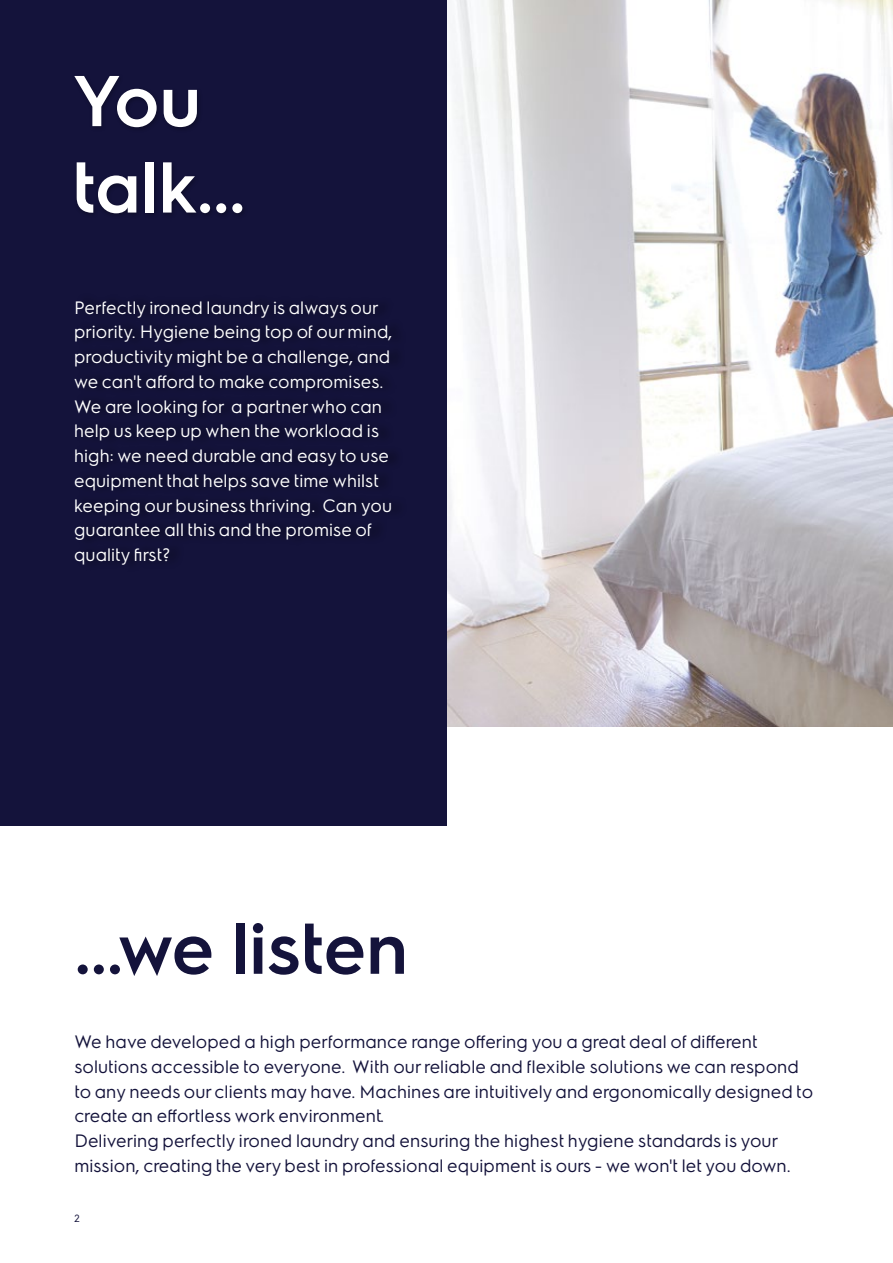
<style>
.page{position:relative;width:893px;height:1263px;background:#fff}
.page>*{position:absolute;margin:0;border:0;box-sizing:border-box;transform-origin:0 0}
.t1{font:600 72px "Electrolux Sans";color:#14133b}
.t2{font:600 72px/86.4px "Electrolux Sans";color:#fff}
.t3{font:18px/24.8px "Electrolux Sans";color:#14133b}
.t4{font:18px/24.8px "Electrolux Sans";color:#fff}
.t5{font:10.5px "Electrolux Sans";color:#14133b}
</style>
<div class="page">
<img style="left:446px;top:0;width:447px;height:726px">
<div style="left:0;top:0;width:446px;height:825px;background:#14133b"></div>
<div style="left:71px;top:73px;width:177px;height:146px;background:#000;opacity:.3"></div>
<div style="left:76px;top:292px;width:331px;height:281px;background:#121137"></div>
<h1 class="t2" style="left:72px;top:53px;width:175px">You talk...</h1>
<p class="t4" style="left:74px;top:294px;width:320px">Perfectly ironed laundry is always our priority. Hygiene being top of our mind, productivity might be a challenge, and we can't afford to make compromises.<br>We are looking for a partner who can help us keep up when the workload is high: we need durable and easy to use equipment that helps save time whilst keeping our business thriving. Can you guarantee all this and the promise of quality first?</p>
<h1 class="t1" style="left:75px;top:898px;width:335px">...we listen</h1>
<p class="t3" style="left:75px;top:1028px;width:740px">We have developed a high performance range offering you a great deal of different solutions accessible to everyone. With our reliable and flexible solutions we can respond to any needs our clients may have. Machines are intuitively and ergonomically designed to create an effortless work environment.<br>Delivering perfectly ironed laundry and ensuring the highest hygiene standards is your mission, creating the very best in professional equipment is ours - we won't let you down.</p>
<p class="t5" style="left:74px;top:1210px;width:7px">2</p>
</div>
